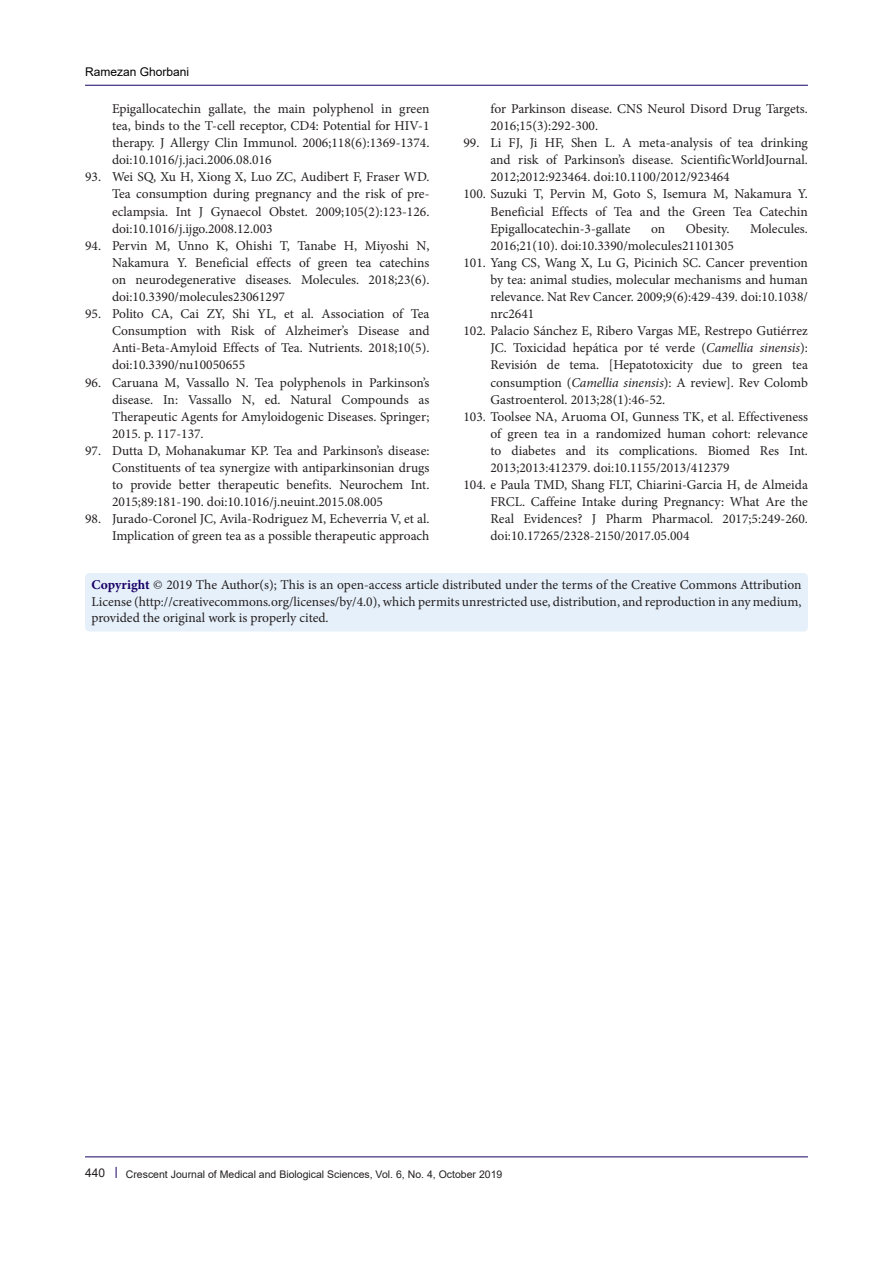
<style>
.page{position:relative;width:893px;height:1263px;background:#fff}
.page>*{position:absolute;margin:0;border:0;box-sizing:border-box;transform-origin:0 0}
.t1{font:13.5px/17.1px "Minion Pro";color:#231f20;text-align:justify}
.t2{font:12px "Arial";color:#000001}
.t3{font:12px "Arial";color:#231f20}
.t4{font:10.5px "Arial";color:#231f20}
.s1{font-style:italic}
.s2{font-weight:700;color:#190066}
</style>
<div class="page">
<hr style="left:85px;top:1156px;width:723px;height:1px;background:#190066">
<hr style="left:85px;top:85px;width:723px;height:1px;background:#190066">
<div style="left:85px;top:573px;width:723px;height:58px;background:#e6f0fa;border-radius:4px"></div>
<p class="t2" style="left:85px;top:64px;width:106px">Ramezan Ghorbani</p>
<p class="t1" style="left:112px;top:100px;width:319px">Epigallocatechin gallate, the main polyphenol in green tea, binds to the T-cell receptor, CD4: Potential for HIV-1 therapy. J Allergy Clin Immunol. 2006;118(6):1369-1374. doi:10.1016/j.jaci.2006.08.016</p>
<p class="t1" style="left:112px;top:169px;width:319px;text-indent:-27px">93. Wei SQ, Xu H, Xiong X, Luo ZC, Audibert F, Fraser WD.<br>Tea consumption during pregnancy and the risk of pre&shy;eclampsia. Int J Gynaecol Obstet. 2009;105(2):123-126. doi:10.1016/j.ijgo.2008.12.003</p>
<p class="t1" style="left:112px;top:237px;width:319px;text-indent:-27px">94. Pervin M, Unno K, Ohishi T, Tanabe H, Miyoshi N, Nakamura Y. Beneficial effects of green tea catechins on neurodegenerative diseases. Molecules. 2018;23(6). doi:10.3390/molecules23061297</p>
<p class="t1" style="left:112px;top:305px;width:319px;text-indent:-27px">95. Polito CA, Cai ZY, Shi YL, et al. Association of Tea Consumption with Risk of Alzheimer’s Disease and Anti-Beta-Amyloid Effects of Tea. Nutrients. 2018;10(5). doi:10.3390/nu10050655</p>
<p class="t1" style="left:112px;top:374px;width:319px;text-indent:-27px">96. Caruana M, Vassallo N. Tea polyphenols in Parkinson’s disease. In: Vassallo N, ed. Natural Compounds as Therapeutic Agents for Amyloidogenic Diseases. Springer; 2015. p. 117-137.</p>
<p class="t1" style="left:112px;top:442px;width:319px;text-indent:-27px">97. Dutta D, Mohanakumar KP. Tea and Parkinson’s disease:<br>Constituents of tea synergize with antiparkinsonian drugs to provide better therapeutic benefits. Neurochem Int.<br>2015;89:181-190. doi:10.1016/j.neuint.2015.08.005</p>
<p class="t1" style="left:85px;top:511px;width:346px;text-align:right">98. Jurado-Coronel JC, Avila-Rodriguez M, Echeverria V, et al.<br>Implication of green tea as a possible therapeutic approach</p>
<p class="t1" style="left:490px;top:100px;width:319px">for Parkinson disease. CNS Neurol Disord Drug Targets.<br>2016;15(3):292-300.</p>
<p class="t1" style="left:490px;top:134px;width:319px;text-indent:-27px">99. Li FJ, Ji HF, Shen L. A meta-analysis of tea drinking and risk of Parkinson’s disease. ScientificWorldJournal.<br>2012;2012:923464. doi:10.1100/2012/923464</p>
<p class="t1" style="left:490px;top:186px;width:319px;text-indent:-27px">100. Suzuki T, Pervin M, Goto S, Isemura M, Nakamura Y.<br>Beneficial Effects of Tea and the Green Tea Catechin Epigallocatechin-3-gallate</p>
<p class="t1" style="left:651px;top:220px;width:16px">on</p>
<p class="t1" style="left:686px;top:220px;width:45px">Obesity.</p>
<p class="t1" style="left:750px;top:220px;width:59px">Molecules.</p>
<p class="t1" style="left:490px;top:237px;width:245px">2016;21(10). doi:10.3390/molecules21101305</p>
<p class="t1" style="left:490px;top:254px;width:319px;text-indent:-27px">101. Yang CS, Wang X, Lu G, Picinich SC. Cancer prevention by tea: animal studies, molecular mechanisms and human relevance. Nat Rev Cancer. 2009;9(6):429-439. doi:10.1038/ nrc2641</p>
<p class="t1" style="left:490px;top:322px;width:319px;text-indent:-27px">102. Palacio Sánchez E, Ribero Vargas ME, Restrepo Gutiérrez JC. Toxicidad hepática por té verde (<span class="s1">Camellia sinensis</span>):<br>Revisión de tema. [Hepatotoxicity due to green tea consumption (<span class="s1">Camellia sinensis</span>): A review]. Rev Colomb Gastroenterol. 2013;28(1):46-52.</p>
<p class="t1" style="left:490px;top:408px;width:319px;text-indent:-27px">103. Toolsee NA, Aruoma OI, Gunness TK, et al. Effectiveness of green tea in a randomized human cohort: relevance to diabetes and its complications. Biomed Res Int.<br>2013;2013:412379. doi:10.1155/2013/412379</p>
<p class="t1" style="left:490px;top:476px;width:319px;text-indent:-27px">104. e Paula TMD, Shang FLT, Chiarini-Garcia H, de Almeida FRCL. Caffeine Intake during Pregnancy: What Are the Real Evidences? J Pharm Pharmacol. 2017;5:249-260. doi:10.17265/2328-2150/2017.05.004</p>
<p class="t1" style="left:91px;top:577px;width:712px;line-height:16.5px"><span class="s2">Copyright</span> © 2019 The Author(s); This is an open-access article distributed under the terms of the Creative Commons Attribution License (http://creativecommons.org/licenses/by/4.0), which permits unrestricted use, distribution, and reproduction in any medium, provided the original work is properly cited.</p>
<p class="t3" style="left:85px;top:1164px;width:22px">440</p>
<p class="t4" style="left:126px;top:1167px;width:378px">Crescent Journal of Medical and Biological Sciences, Vol. 6, No. 4, October 2019</p>
</div>
